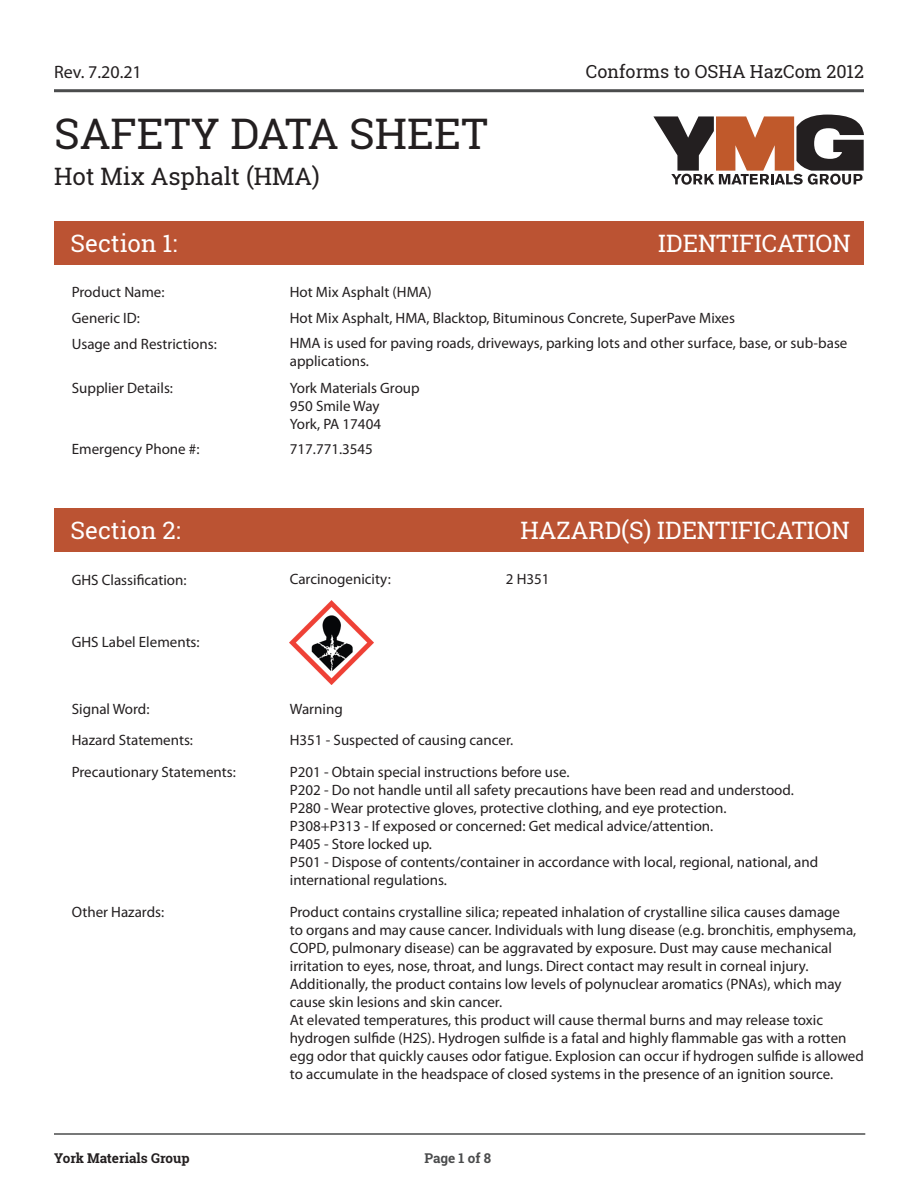
<style>
.page{position:relative;width:918px;height:1188px;background:#fff}
.page>*{position:absolute;margin:0;border:0;box-sizing:border-box;transform-origin:0 0}
.t1{font:42.15px "Roboto Slab";color:#231f20}
.t2{font:24px "Roboto Slab";color:#fff}
.t3{font:24px "Roboto Slab";color:#231f20}
.t4{font:18px "Roboto Slab";color:#231f20}
.t5{font:18px "Myriad Pro";color:#231f20}
.t6{font:15px/18px "Myriad Pro";color:#231f20}
.t7{font:700 13.5px "Roboto Slab";color:#231f20}
.t8{font:700 13.5px "Roboto Slab";color:#4b4c4d}
</style>
<div class="page">
<hr style="left:54px;top:89px;width:810px;height:3px;background:#4b4c4d">
<div style="left:54px;top:221px;width:810px;height:44px;background:#bb5333"></div>
<div style="left:54px;top:508px;width:810px;height:44px;background:#bb5333"></div>
<img style="left:290px;top:601px;width:83px;height:83px">
<hr style="left:54px;top:1133px;width:811px;height:2px;background:#4b4c4d">
<svg style="left:653px;top:115px;width:211px;height:70px"></svg>
<p class="t5" style="left:54px;top:62px;width:89px">Rev. 7.20.21</p>
<p class="t1" style="left:54px;top:105px;width:435px">SAFETY DATA SHEET</p>
<p class="t3" style="left:54px;top:160px;width:267px">Hot Mix Asphalt (HMA)</p>
<p class="t4" style="left:586px;top:59px;width:280px">Conforms to OSHA HazCom 2012</p>
<p class="t2" style="left:70px;top:227px;width:108px">Section 1:</p>
<p class="t2" style="left:658px;top:227px;width:194px">IDENTIFICATION</p>
<p class="t6" style="left:72px;top:283px;width:94px">Product Name:</p>
<p class="t6" style="left:72px;top:309px;width:70px">Generic ID:</p>
<p class="t6" style="left:72px;top:335px;width:147px">Usage and Restrictions:</p>
<p class="t6" style="left:72px;top:380px;width:103px">Supplier Details:</p>
<p class="t6" style="left:72px;top:441px;width:129px">Emergency Phone #:</p>
<p class="t6" style="left:290px;top:283px;width:144px">Hot Mix Asphalt (HMA)</p>
<p class="t6" style="left:290px;top:309px;width:447px">Hot Mix Asphalt, HMA, Blacktop, Bituminous Concrete, SuperPave Mixes</p>
<p class="t6" style="left:290px;top:334px;width:559px">HMA is used for paving roads, driveways, parking lots and other surface, base, or sub-base applications.</p>
<p class="t6" style="left:290px;top:380px;width:131px">York Materials Group</p>
<p class="t6" style="left:290px;top:398px;width:91px">950 Smile Way</p>
<p class="t6" style="left:290px;top:416px;width:93px">York, PA 17404</p>
<p class="t6" style="left:290px;top:441px;width:85px">717.771.3545</p>
<p class="t2" style="left:70px;top:514px;width:112px">Section 2:</p>
<p class="t2" style="left:520px;top:514px;width:331px">HAZARD(S) IDENTIFICATION</p>
<p class="t6" style="left:72px;top:572px;width:116px">GHS Classification:</p>
<p class="t6" style="left:290px;top:570px;width:102px">Carcinogenicity:</p>
<p class="t6" style="left:506px;top:570px;width:45px">2 H351</p>
<p class="t6" style="left:72px;top:633px;width:129px">GHS Label Elements:</p>
<p class="t6" style="left:72px;top:700px;width:79px">Signal Word:</p>
<p class="t6" style="left:290px;top:700px;width:54px">Warning</p>
<p class="t6" style="left:72px;top:731px;width:123px">Hazard Statements:</p>
<p class="t6" style="left:290px;top:731px;width:225px">H351 - Suspected of causing cancer.</p>
<p class="t6" style="left:72px;top:763px;width:165px">Precautionary Statements:</p>
<p class="t6" style="left:72px;top:903px;width:94px">Other Hazards:</p>
<p class="t6" style="left:290px;top:763px;width:281px">P201 - Obtain special instructions before use.</p>
<p class="t6" style="left:290px;top:781px;width:506px">P202 - Do not handle until all safety precautions have been read and understood.</p>
<p class="t6" style="left:290px;top:799px;width:438px">P280 - Wear protective gloves, protective clothing, and eye protection.</p>
<p class="t6" style="left:290px;top:817px;width:425px">P308+P313 - If exposed or concerned: Get medical advice/attention.</p>
<p class="t6" style="left:290px;top:835px;width:144px">P405 - Store locked up.</p>
<p class="t6" style="left:290px;top:853px;width:530px">P501 - Dispose of contents/container in accordance with local, regional, national, and</p>
<p class="t6" style="left:290px;top:871px;width:159px">international regulations.</p>
<p class="t6" style="left:290px;top:903px;width:568px">Product contains crystalline silica; repeated inhalation of crystalline silica causes damage to organs and may cause cancer. Individuals with lung disease (e.g. bronchitis, emphysema, COPD, pulmonary disease) can be aggravated by exposure. Dust may cause mechanical irritation to eyes, nose, throat, and lungs. Direct contact may result in corneal injury.</p>
<p class="t6" style="left:290px;top:975px;width:553px">Additionally, the product contains low levels of polynuclear aromatics (PNAs), which may cause skin lesions and skin cancer.</p>
<p class="t6" style="left:290px;top:1011px;width:576px">At elevated temperatures, this product will cause thermal burns and may release toxic hydrogen sulfide (H2S). Hydrogen sulfide is a fatal and highly flammable gas with a rotten egg odor that quickly causes odor fatigue. Explosion can occur if hydrogen sulfide is allowed to accumulate in the headspace of closed systems in the presence of an ignition source.</p>
<p class="t7" style="left:54px;top:1149px;width:137px">York Materials Group</p>
<p class="t8" style="left:424px;top:1149px;width:68px">Page 1 of 8</p>
</div>
